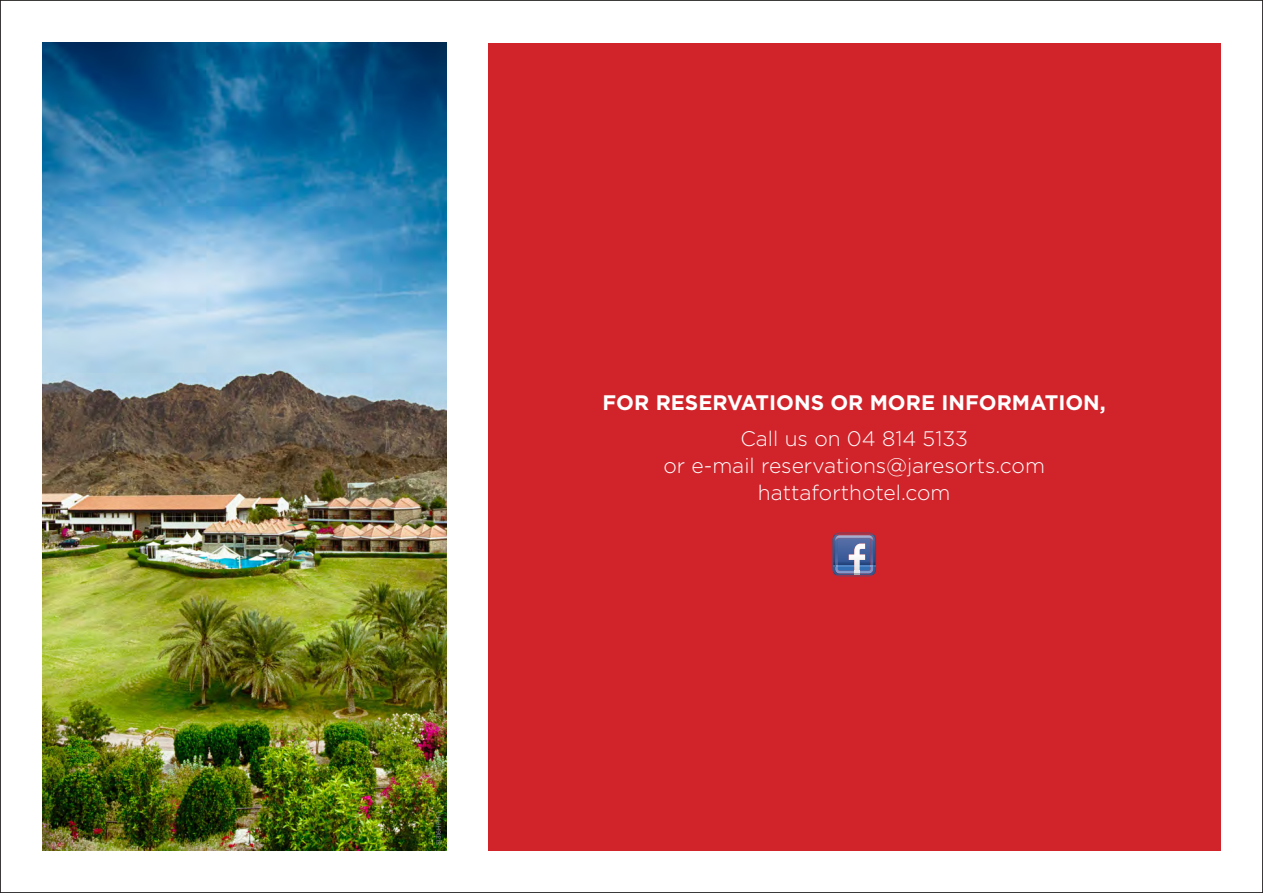
<style>
.page{position:relative;width:1263px;height:893px;background:#fff}
.page>*{position:absolute;margin:0;border:0;box-sizing:border-box;transform-origin:0 0}
.t1{font:300 21px "Gotham";color:#fff}
.t2{font:700 21px "Gotham";color:#fff}
.t3{font:6px "Gotham";color:#9d9fa2}
</style>
<div class="page">
<div style="left:488px;top:43px;width:732px;height:807px;background:#d1232a"></div>
<svg style="left:832px;top:533px;width:44px;height:43px;background:#6f739e"></svg>
<img style="left:835px;top:535px;width:38px;height:8px">
<img style="left:43px;top:43px;width:403px;height:807px">
<p class="t3" style="left:435px;top:845px;width:35px;rotate:-90deg">S1316HFH-1</p>
<p class="t2" style="left:602px;top:389px;width:505px">FOR RESERVATIONS OR MORE INFORMATION,</p>
<p class="t1" style="left:740px;top:425px;width:229px">Call us on 04 814 5133</p>
<p class="t1" style="left:663px;top:452px;width:383px">or e-mail reservations@jaresorts.com</p>
<p class="t1" style="left:758px;top:479px;width:194px">hattaforthotel.com</p>
</div>
